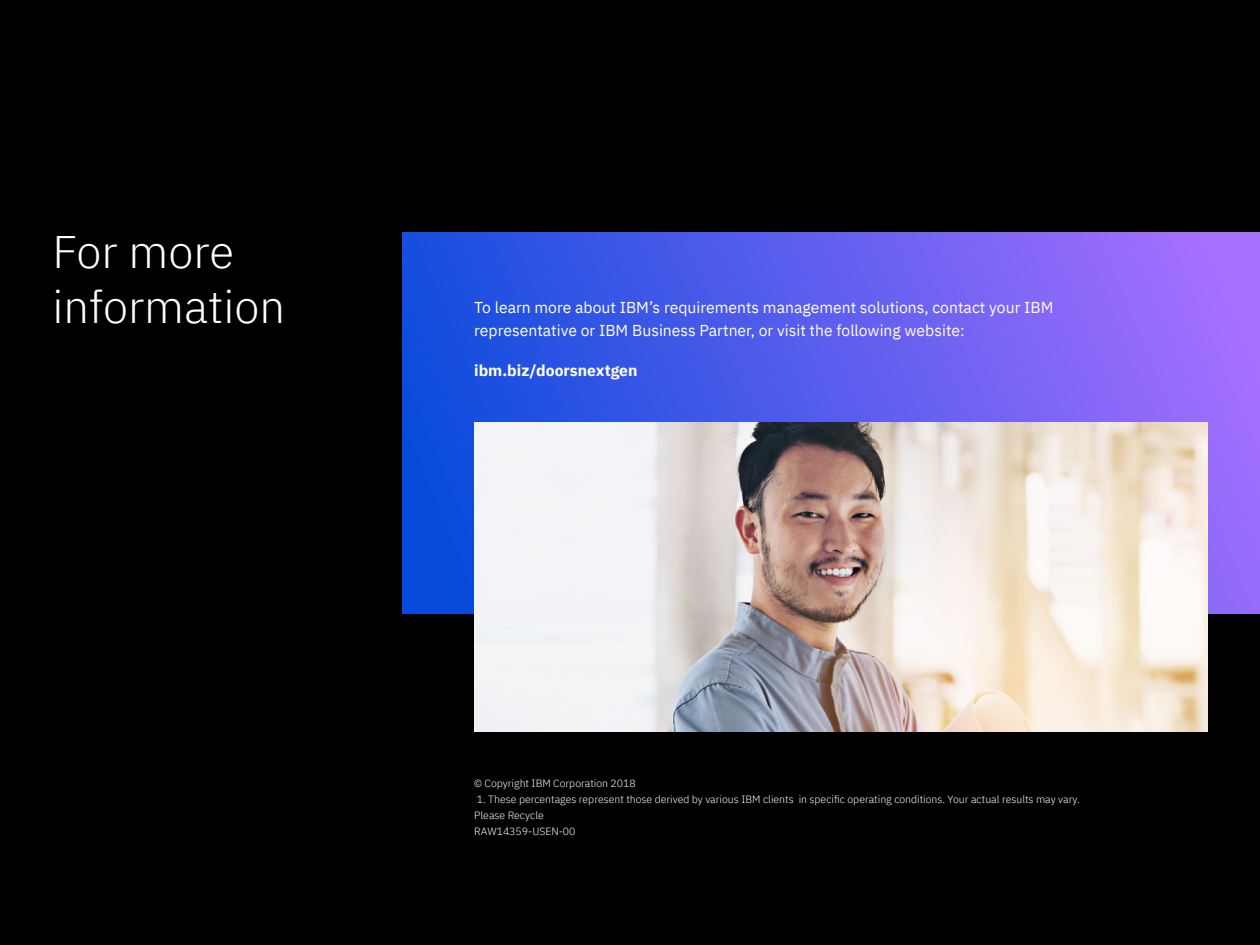
<style>
.page{position:relative;width:1260px;height:945px;background:#000}
.page>*{position:absolute;margin:0;border:0;box-sizing:border-box;transform-origin:0 0}
.t1{font:300 45.5px/54.6px "IBM Plex Sans";color:#fff}
.t2{font:15.75px/22.8px "IBM Plex Sans";color:#fff}
.t3{font:700 15.75px "IBM Plex Sans";color:#fff}
.t4{font:300 10.5px/16.1px "IBM Plex Sans";color:#fff}
</style>
<div class="page">
<svg style="left:402px;top:233px;width:858px;height:380px;background:#595ded"></svg>
<img style="left:474px;top:422px;width:734px;height:310px">
<h1 class="t1" style="left:52px;top:221px;width:234px">For more information</h1>
<h2 class="t2" style="left:474px;top:295px;width:581px">To learn more about IBM’s requirements management solutions, contact your IBM representative or IBM Business Partner, or visit the following website:</h2>
<h2 class="t3" style="left:474px;top:358px;width:165px">ibm.biz/doorsnextgen</h2>
<p class="t4" style="left:474px;top:774px;width:163px">© Copyright IBM Corporation 2018</p>
<p class="t4" style="left:474px;top:790px;width:607px">1. These percentages represent those derived by various IBM clients in specific operating conditions. Your actual results may vary.<br>Please Recycle<br>RAW14359-USEN-00</p>
</div>
